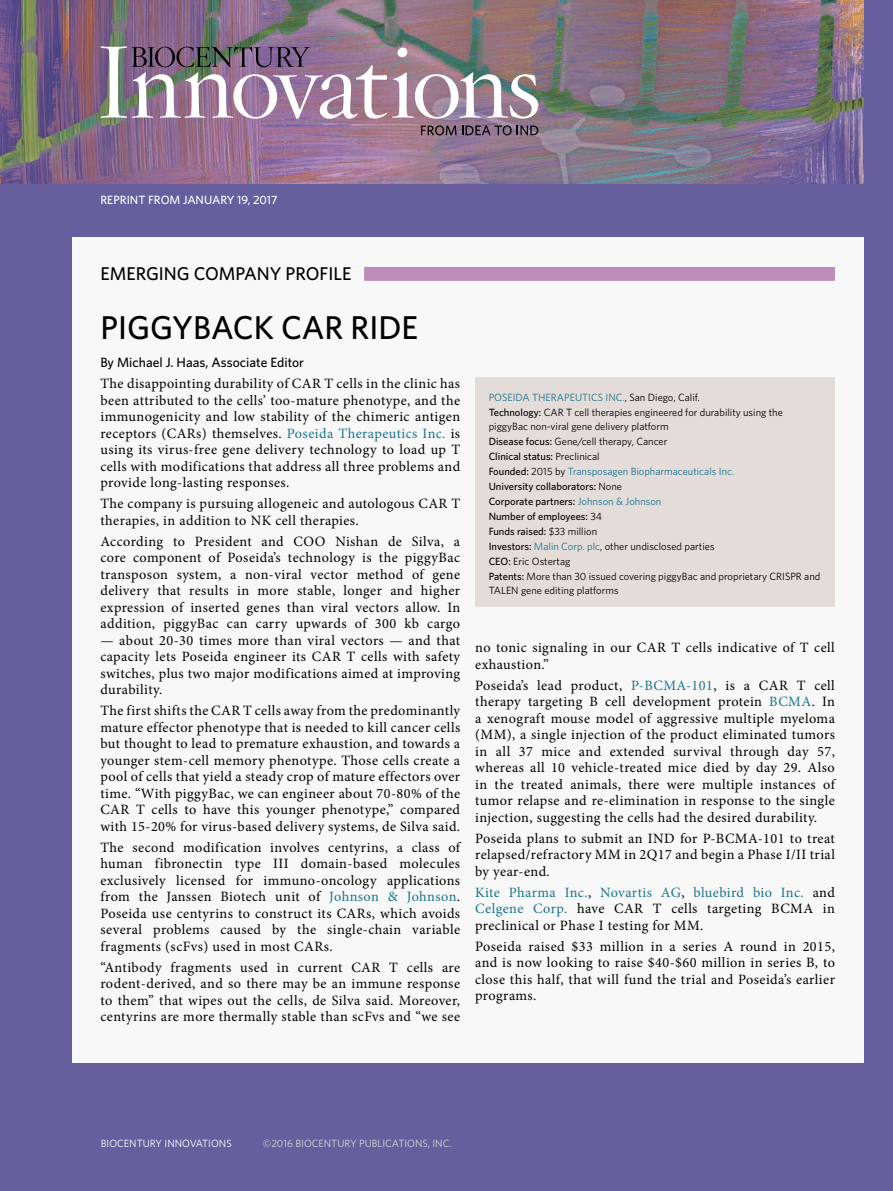
<style>
.page{position:relative;width:893px;height:1191px;background:#675e9e}
.page>*{position:absolute;margin:0;border:0;box-sizing:border-box;transform-origin:0 0}
.title_banner{font:500 33px "Whitney";color:#000}
.Emerging_Company_KIC{font:500 18.45px "Whitney";color:#000}
.body_text{font:14.25px/16.5px "Minion Pro";letter-spacing:.03em;color:#000;text-align:justify}
.byline{font:500 13.5px "Whitney";color:#000}
.date-vol-num{font:500 12px "Whitney";color:#fff}
.ecp_body_text{font:10.5px/13.5px "Whitney";color:#000}
.ecp_body_text-2{font:500 10.5px "Whitney";color:#000}
.ecp_body_text-3{font:10.5px "Whitney";color:#1a7491}
.ecp_co{font:10.5px "Whitney";color:#1a7491}
.t1{font:10.5px "Whitney";color:#d8d8d9}
.t2{font:10.5px "Whitney";color:#fff}
.s1{color:#1a7491}
.s2{color:#000}
.s3{font-weight:500}
.s4{font-weight:400}
.s5{font-weight:500;color:#000}
.s6{font-weight:400;color:#1a7491}
</style>
<div class="page">
<img style="left:0;top:0;width:863px;height:184px">
<img style="left:100px;top:46px;width:438px;height:73px">
<svg style="left:421px;top:125px;width:117px;height:10px"></svg>
<div style="left:72px;top:237px;width:791px;height:825px;background:#f8f8f8"></div>
<div style="left:100px;top:267px;width:735px;height:14px;background:#bd8cb8"></div>
<div style="left:88px;top:267px;width:276px;height:15px;background:#f8f8f8"></div>
<div style="left:475px;top:377px;width:360px;height:230px;background:#e4dcd8"></div>
<p class="date-vol-num" style="left:100px;top:192px;width:178px">REPRINT FROM JANUARY 19, 2017</p>
<p class="Emerging_Company_KIC" style="left:100px;top:261px;width:252px">EMERGING COMPANY PROFILE</p>
<p class="title_banner" style="left:100px;top:305px;width:319px">PIGGYBACK CAR RIDE</p>
<p class="byline" style="left:100px;top:353px;width:205px">By Michael J. Haas, Associate Editor</p>
<p class="body_text" style="left:100px;top:375px;width:361px">The disappointing durability of CAR T cells in the clinic has been attributed to the cells’ too-mature phenotype, and the immunogenicity and low stability of the chimeric antigen receptors (CARs) themselves. <span class="s1">Poseida Therapeutics Inc.</span> is using its virus-free gene delivery technology to load up T cells with modifications that address all three problems and provide long-lasting responses.</p>
<p class="body_text" style="left:100px;top:495px;width:361px">The company is pursuing allogeneic and autologous CAR T therapies, in addition to NK cell therapies.</p>
<p class="body_text" style="left:100px;top:533px;width:361px">According to President and COO Nishan de Silva, a core component of Poseida’s technology is the piggyBac transposon system, a non-viral vector method of gene delivery that results in more stable, longer and higher expression of inserted genes than viral vectors allow. In addition, piggyBac can carry upwards of 300 kb cargo</p>
<p class="body_text" style="left:100px;top:632px;width:361px">— about 20-30 times more than viral vectors — and that capacity lets Poseida engineer its CAR T cells with safety switches, plus two major modifications aimed at improving durability.</p>
<p class="body_text" style="left:100px;top:702px;width:361px">The first shifts the CAR T cells away from the predominantly mature effector phenotype that is needed to kill cancer cells but thought to lead to premature exhaustion, and towards a younger stem-cell memory phenotype. Those cells create a pool of cells that yield a steady crop of mature effectors over time. “With piggyBac, we can engineer about 70-80% of the CAR T cells to have this younger phenotype,” compared with 15-20% for virus-based delivery systems, de Silva said.</p>
<p class="body_text" style="left:100px;top:839px;width:361px">The second modification involves centyrins, a class of human fibronectin type III domain-based molecules exclusively licensed for immuno-oncology applications from the Janssen Biotech unit of <span class="s1">Johnson &amp; Johnson</span>.<br>Poseida use centyrins to construct its CARs, which avoids several problems caused by the single-chain variable fragments (scFvs) used in most CARs.</p>
<p class="body_text" style="left:100px;top:959px;width:361px">“Antibody fragments used in current CAR T cells are rodent-derived, and so there may be an immune response to them” that wipes out the cells, de Silva said. Moreover, centyrins are more thermally stable than scFvs and “we see</p>
<p class="ecp_co" style="left:489px;top:391px;width:213px">POSEIDA THERAPEUTICS INC.<span class="s2">, San Diego, Calif.</span></p>
<p class="ecp_body_text" style="left:489px;top:406px;width:296px"><span class="s3">Technology:</span> CAR T cell therapies engineered for durability using the piggyBac non-viral gene delivery platform</p>
<p class="ecp_body_text" style="left:489px;top:434px;width:180px"><span class="s3">Disease focus:</span> Gene/cell therapy, Cancer</p>
<p class="ecp_body_text-2" style="left:489px;top:449px;width:113px">Clinical status: <span class="s4">Preclinical</span></p>
<p class="ecp_body_text-3" style="left:489px;top:464px;width:247px"><span class="s5">Founded:</span> <span class="s2">2015 by</span> Transposagen Biopharmaceuticals Inc.</p>
<p class="ecp_body_text-2" style="left:489px;top:479px;width:135px">University collaborators: <span class="s4">None</span></p>
<p class="ecp_body_text-2" style="left:489px;top:494px;width:174px">Corporate partners: <span class="s6">Johnson &amp; Johnson</span></p>
<p class="ecp_body_text-2" style="left:489px;top:509px;width:115px">Number of employees: <span class="s4">34</span></p>
<p class="ecp_body_text-2" style="left:489px;top:524px;width:110px">Funds raised: <span class="s4">$33 million</span></p>
<p class="ecp_body_text" style="left:489px;top:539px;width:227px"><span class="s3">Investors:</span> <span class="s1">Malin Corp. plc</span>, other undisclosed parties</p>
<p class="ecp_body_text" style="left:489px;top:554px;width:83px"><span class="s3">CEO:</span> Eric Ostertag</p>
<p class="ecp_body_text" style="left:489px;top:569px;width:333px"><span class="s3">Patents:</span> More than 30 issued covering piggyBac and proprietary CRISPR and<br>TALEN gene editing platforms</p>
<p class="body_text" style="left:475px;top:639px;width:361px">no tonic signaling in our CAR T cells indicative of T cell exhaustion.”</p>
<p class="body_text" style="left:475px;top:677px;width:361px">Poseida’s lead product, <span class="s1">P-BCMA-101</span>, is a CAR T cell therapy targeting B cell development protein <span class="s1">BCMA</span>. In a xenograft mouse model of aggressive multiple myeloma (MM), a single injection of the product eliminated tumors in all 37 mice and extended survival through day 57, whereas all 10 vehicle-treated mice died by day 29. Also in the treated animals, there were multiple instances of tumor relapse and re-elimination in response to the single injection, suggesting the cells had the desired durability.</p>
<p class="body_text" style="left:475px;top:830px;width:361px">Poseida plans to submit an IND for P-BCMA-101 to treat relapsed/refractory MM in 2Q17 and begin a Phase I/II trial by year-end.</p>
<p class="body_text" style="left:475px;top:884px;width:361px"><span class="s1">Kite Pharma Inc.</span>, <span class="s1">Novartis AG</span>, <span class="s1">bluebird bio Inc.</span> and <span class="s1">Celgene Corp.</span> have CAR T cells targeting BCMA in preclinical or Phase I testing for MM.</p>
<p class="body_text" style="left:475px;top:938px;width:361px">Poseida raised $33 million in a series A round in 2015, and is now looking to raise $40-$60 million in series B, to close this half, that will fund the trial and Poseida’s earlier programs.</p>
<p class="t2" style="left:101px;top:1136px;width:132px">BIOCENTURY INNOVATIONS</p>
<p class="t1" style="left:263px;top:1136px;width:190px">©2016 BIOCENTURY PUBLICATIONS, INC.</p>
</div>
